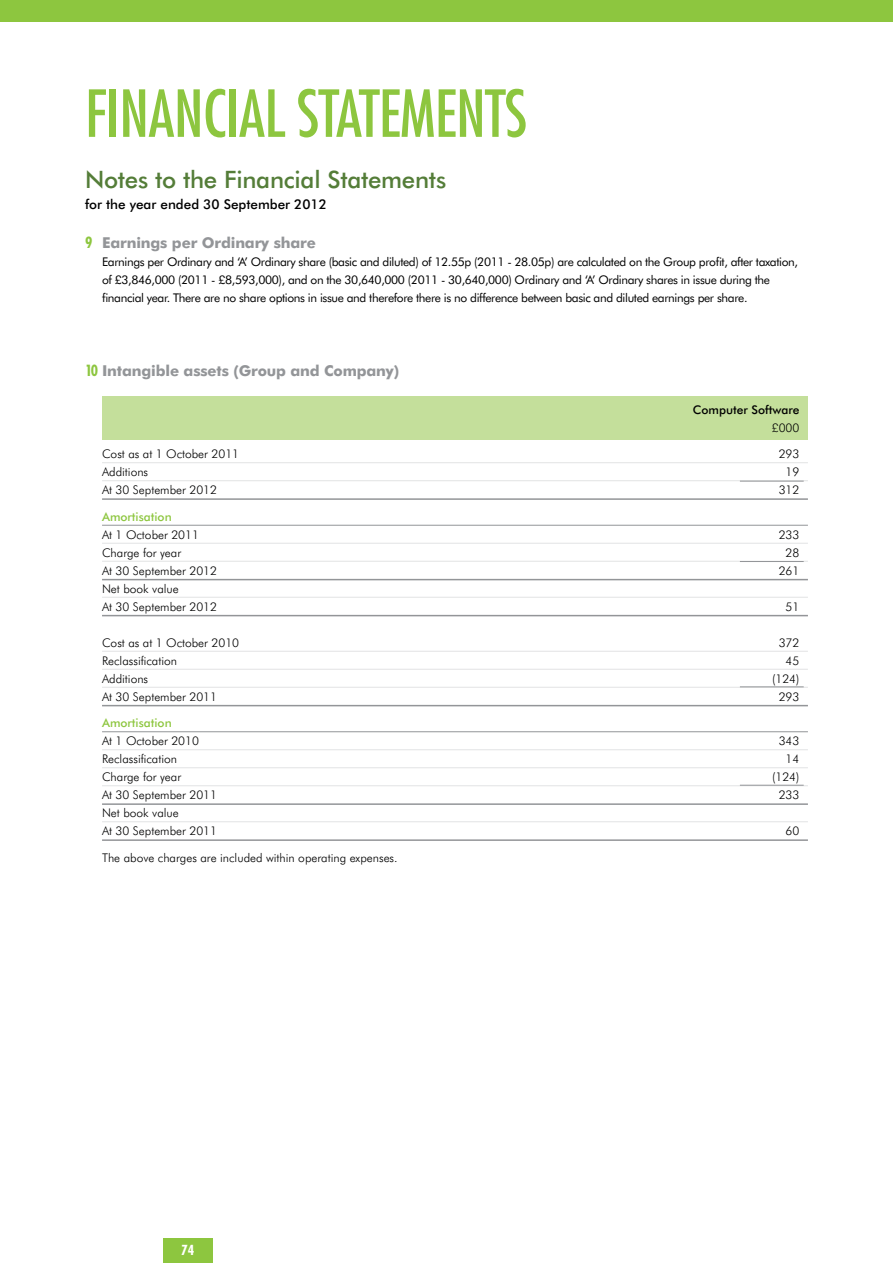
<style>
.page{position:relative;width:893px;height:1263px;background:#fff}
.page>*{position:absolute;margin:0;border:0;box-sizing:border-box;transform-origin:0 0}
.t1{font:condensed 63px "Futura";letter-spacing:-.01em;color:#8dc63f}
.t2{font:500 24px "Futura BT";letter-spacing:-.01em;color:#547d38}
.t3{font:700 15px "Futura BT";letter-spacing:-.01em;color:#939598}
.t4{font:500 13.5px "Futura BT";color:#000}
.t5{font:700 condensed 13.5px "Futura";color:#fff}
.t6{font:300 12px/18px "Futura BT";color:#000}
.t7{font:12px/18px "Futura BT";letter-spacing:-.03em;color:#000}
.t8{font:500 12px "Futura BT";color:#8dc63f}
.t9{font:500 12px "Futura BT";color:#000}
.s1{font-family:"Futura";font-stretch:condensed;color:#8dc63f}
</style>
<div class="page">
<div style="left:0;top:0;width:893px;height:21px;background:#8dc63f"></div>
<div style="left:102px;top:396px;width:706px;height:43px;background:#c4df9b"></div>
<hr style="left:102px;top:462px;width:706px;height:1px;background:#e2e3e4">
<hr style="left:102px;top:480px;width:706px;height:1px;background:#e2e3e4">
<hr style="left:102px;top:498px;width:706px;height:2px;background:#939598">
<hr style="left:102px;top:525px;width:706px;height:1px;background:#939598">
<hr style="left:102px;top:543px;width:706px;height:1px;background:#e2e3e4">
<hr style="left:102px;top:561px;width:706px;height:1px;background:#e2e3e4">
<hr style="left:102px;top:579px;width:706px;height:1px;background:#939598">
<hr style="left:102px;top:597px;width:706px;height:1px;background:#e2e3e4">
<hr style="left:102px;top:615px;width:706px;height:1px;background:#939598">
<hr style="left:102px;top:651px;width:706px;height:1px;background:#e2e3e4">
<hr style="left:102px;top:669px;width:706px;height:1px;background:#e2e3e4">
<hr style="left:102px;top:687px;width:706px;height:1px;background:#e2e3e4">
<hr style="left:102px;top:705px;width:706px;height:1px;background:#939598">
<hr style="left:102px;top:731px;width:706px;height:1px;background:#939598">
<hr style="left:102px;top:749px;width:706px;height:1px;background:#e2e3e4">
<hr style="left:102px;top:767px;width:706px;height:1px;background:#e2e3e4">
<hr style="left:102px;top:785px;width:706px;height:1px;background:#e2e3e4">
<hr style="left:102px;top:803px;width:706px;height:2px;background:#939598">
<hr style="left:102px;top:821px;width:706px;height:1px;background:#e2e3e4">
<hr style="left:102px;top:839px;width:706px;height:2px;background:#939598">
<hr style="left:740px;top:481px;width:64px;height:1px;background:#939598">
<hr style="left:740px;top:561px;width:64px;height:1px;background:#939598">
<hr style="left:740px;top:686px;width:64px;height:1px;background:#939598">
<hr style="left:740px;top:785px;width:64px;height:1px;background:#939598">
<div style="left:163px;top:1238px;width:50px;height:25px;background:#8dc63f"></div>
<h1 class="t1" style="left:85px;top:74px;width:444px">FINANCIAL STATEMENTS</h1>
<h2 class="t2" style="left:85px;top:165px;width:363px">Notes to the Financial Statements</h2>
<p class="t4" style="left:85px;top:196px;width:243px">for the year ended 30 September 2012</p>
<p class="t3" style="left:85px;top:233px;width:232px"><span class="s1">9</span> Earnings per Ordinary share</p>
<p class="t7" style="left:102px;top:252px;width:697px">Earnings per Ordinary and ‘A’ Ordinary share (basic and diluted) of 12.55p (2011 - 28.05p) are calculated on the Group profit, after taxation, of £3,846,000 (2011 - £8,593,000), and on the 30,640,000 (2011 - 30,640,000) Ordinary and ‘A’ Ordinary shares in issue during the financial year. There are no share options in issue and therefore there is no difference between basic and diluted earnings per share.</p>
<p class="t3" style="left:85px;top:362px;width:316px"><span class="s1">10</span> Intangible assets (Group and Company)</p>
<p class="t9" style="left:693px;top:402px;width:108px">Computer Software</p>
<p class="t6" style="left:772px;top:418px;width:29px">£000</p>
<p class="t6" style="left:102px;top:445px;width:139px">Cost as at 1 October 2011</p>
<p class="t6" style="left:779px;top:445px;width:22px">293</p>
<p class="t6" style="left:102px;top:463px;width:48px">Additions</p>
<p class="t6" style="left:786px;top:463px;width:15px">19</p>
<p class="t6" style="left:102px;top:481px;width:117px">At 30 September 2012</p>
<p class="t6" style="left:779px;top:481px;width:22px">312</p>
<p class="t8" style="left:102px;top:509px;width:71px">Amortisation</p>
<p class="t6" style="left:102px;top:525px;width:98px">At 1 October 2011</p>
<p class="t6" style="left:779px;top:525px;width:22px">233</p>
<p class="t6" style="left:102px;top:543px;width:81px">Charge for year</p>
<p class="t6" style="left:786px;top:543px;width:15px">28</p>
<p class="t6" style="left:102px;top:561px;width:117px">At 30 September 2012</p>
<p class="t6" style="left:779px;top:561px;width:22px">261</p>
<p class="t6" style="left:102px;top:579px;width:117px">Net book value<br>At 30 September 2012</p>
<p class="t6" style="left:786px;top:597px;width:15px">51</p>
<p class="t6" style="left:102px;top:633px;width:139px">Cost as at 1 October 2010</p>
<p class="t6" style="left:779px;top:633px;width:22px">372</p>
<p class="t6" style="left:102px;top:651px;width:77px">Reclassification</p>
<p class="t6" style="left:786px;top:651px;width:15px">45</p>
<p class="t6" style="left:102px;top:669px;width:48px">Additions</p>
<p class="t6" style="left:772px;top:669px;width:29px">(124)</p>
<p class="t6" style="left:102px;top:687px;width:117px">At 30 September 2011</p>
<p class="t6" style="left:779px;top:687px;width:22px">293</p>
<p class="t8" style="left:102px;top:715px;width:71px">Amortisation</p>
<p class="t6" style="left:102px;top:732px;width:98px">At 1 October 2010</p>
<p class="t6" style="left:779px;top:732px;width:22px">343</p>
<p class="t6" style="left:102px;top:750px;width:77px">Reclassification</p>
<p class="t6" style="left:786px;top:750px;width:15px">14</p>
<p class="t6" style="left:102px;top:768px;width:81px">Charge for year</p>
<p class="t6" style="left:772px;top:768px;width:29px">(124)</p>
<p class="t6" style="left:102px;top:786px;width:117px">At 30 September 2011</p>
<p class="t6" style="left:779px;top:786px;width:22px">233</p>
<p class="t6" style="left:102px;top:804px;width:117px">Net book value<br>At 30 September 2011</p>
<p class="t6" style="left:786px;top:822px;width:15px">60</p>
<p class="t6" style="left:102px;top:848px;width:297px">The above charges are included within operating expenses.</p>
<p class="t5" style="left:181px;top:1241px;width:15px">74</p>
</div>
